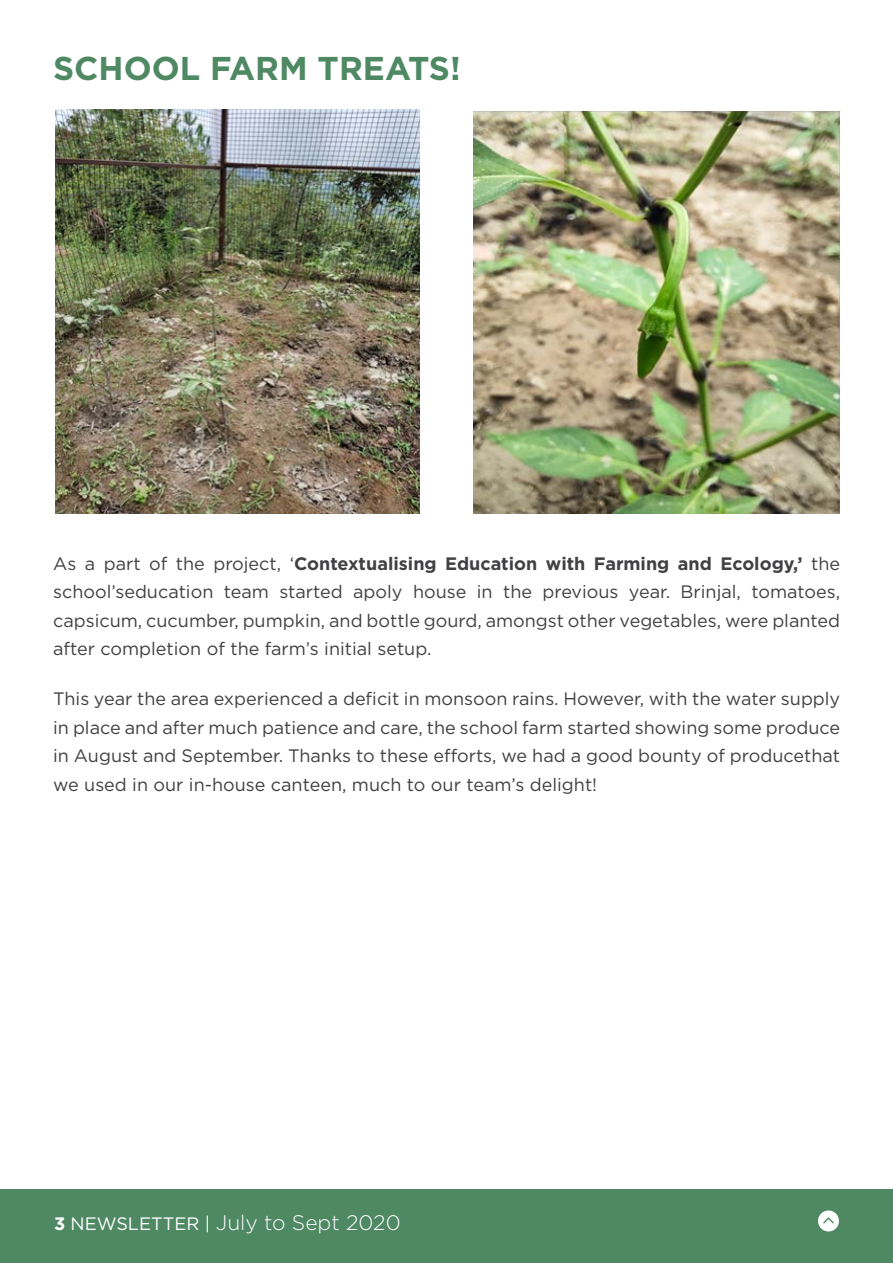
<style>
.page{position:relative;width:893px;height:1263px;background:#fff}
.page>*{position:absolute;margin:0;border:0;box-sizing:border-box;transform-origin:0 0}
.t1{font:700 33px "Gotham";color:#4f8964}
.t2{font:300 21px "Gotham";color:#fff}
.t3{font:18px/28.5px "Gotham";color:#414042;text-align:justify}
.s1{font-weight:700}
.s2{font-weight:700;font-size:18px}
.s3{font-weight:400;font-size:18px}
</style>
<div class="page">
<div style="left:0;top:1189px;width:893px;height:74px;background:#4f8964"></div>
<svg style="left:818px;top:1210px;width:21px;height:21px"></svg>
<img style="left:55px;top:109px;width:365px;height:404px">
<img style="left:474px;top:110px;width:366px;height:403px">
<h1 class="t1" style="left:53px;top:47px;width:409px">SCHOOL FARM TREATS!</h1>
<p class="t3" style="left:53px;top:549px;width:788px">As a part of the project, ‘<span class="s1">Contextualising Education with Farming and Ecology,’</span> the school’seducation team started apoly house in the previous year. Brinjal, tomatoes, capsicum, cucumber, pumpkin, and bottle gourd, amongst other vegetables, were planted after completion of the farm’s initial setup.</p>
<p class="t3" style="left:53px;top:684px;width:789px">This year the area experienced a deficit in monsoon rains. However, with the water supply in place and after much patience and care, the school farm started showing some produce in August and September. Thanks to these efforts, we had a good bounty of producethat we used in our in-house canteen, much to our team’s delight!</p>
<p class="t2" style="left:54px;top:1209px;width:348px"><span class="s2">3</span> <span class="s3">NEWSLETTER |</span> July to Sept 2020</p>
</div>
